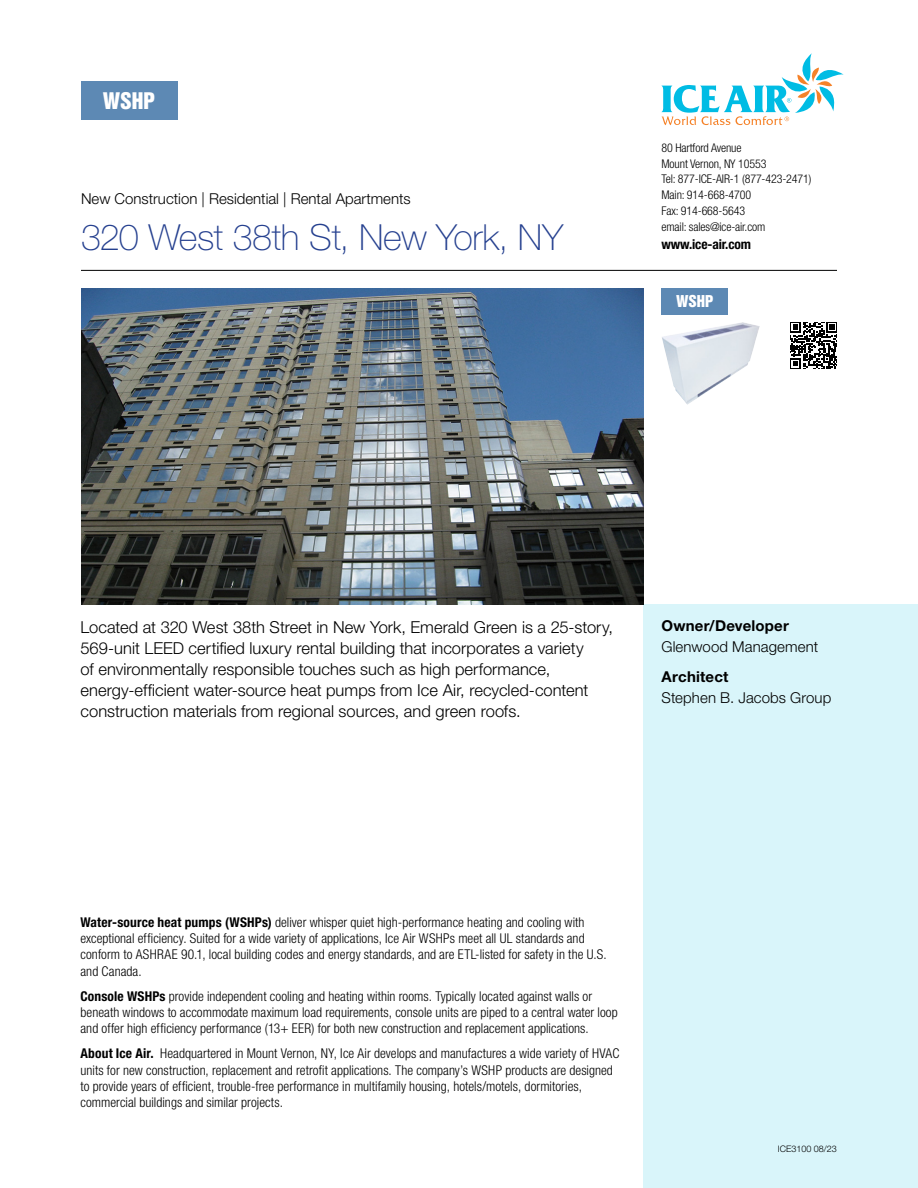
<style>
.page{position:relative;width:918px;height:1188px;background:#fff}
.page>*{position:absolute;margin:0;border:0;box-sizing:border-box;transform-origin:0 0}
.t1{font:100 36px "Helvetica Neue LT Std";letter-spacing:-.015em;color:#25408f}
.t2{font:21px "Helvetica Inserat";color:#fff}
.t3{font:300 16.5px/21px "Helvetica Neue LT Std";color:#000}
.t4{font:300 15px "Helvetica Neue LT Std";color:#000}
.t5{font:700 15px "Helvetica Neue LT Std";letter-spacing:.015em;color:#000}
.t6{font:15px "Helvetica Inserat";color:#fff}
.t7{font:300 condensed 13.5px/16.2px "Helvetica Neue LT Std";letter-spacing:.005em;color:#000}
.t8{font:700 condensed 13.5px "Helvetica Neue LT Std";letter-spacing:-.01em;color:#000}
.t9{font:300 condensed 12px/15.8px "Helvetica Neue LT Std";letter-spacing:-.01em;color:#000}
.t10{font:300 9px "Helvetica Neue LT Std";color:#000}
.s1{font-weight:700}
</style>
<div class="page">
<div style="left:644px;top:604px;width:274px;height:584px;background:#d9f5fa"></div>
<hr style="left:81px;top:270px;width:756px;height:1px;background:#000">
<img style="left:81px;top:288px;width:563px;height:316px">
<svg style="left:662px;top:53px;width:182px;height:72px"></svg>
<div style="left:81px;top:81px;width:96px;height:39px;background:#5d89b4"></div>
<div style="left:662px;top:288px;width:66px;height:26px;background:#5d89b4"></div>
<img style="left:662px;top:322px;width:98px;height:83px">
<svg style="left:790px;top:322px;width:47px;height:47px"></svg>
<h2 class="t2" style="left:103px;top:88px;width:54px">WSHP</h2>
<p class="t4" style="left:81px;top:189px;width:331px">New Construction | Residential | Rental Apartments</p>
<h1 class="t1" style="left:81px;top:216px;width:484px">320 West 38th St, New York, NY</h1>
<p class="t9" style="left:662px;top:140px;width:152px">80 Hartford Avenue<br>Mount Vernon, NY 10553<br>Tel: 877-ICE-AIR-1 (877-423-2471)<br>Main: 914-668-4700<br>Fax: 914-668-5643<br>email: sales@ice-air.com</p>
<p class="t8" style="left:662px;top:236px;width:91px">www.ice-air.com</p>
<p class="t6" style="left:676px;top:292px;width:39px">WSHP</p>
<p class="t3" style="left:81px;top:616px;width:534px">Located at 320 West 38th Street in New York, Emerald Green is a 25-story, 569-unit LEED certified luxury rental building that incorporates a variety<br>of environmentally responsible touches such as high performance, energy-efficient water-source heat pumps from Ice Air, recycled-content construction materials from regional sources, and green roofs.</p>
<p class="t5" style="left:662px;top:617px;width:129px">Owner/Developer</p>
<p class="t4" style="left:662px;top:638px;width:158px">Glenwood Management</p>
<p class="t5" style="left:662px;top:668px;width:69px">Architect</p>
<p class="t4" style="left:662px;top:689px;width:171px">Stephen B. Jacobs Group</p>
<p class="t7" style="left:81px;top:914px;width:528px"><span class="s1">Water-source heat pumps (WSHPs)</span> deliver whisper quiet high-performance heating and cooling with exceptional efficiency. Suited for a wide variety of applications, Ice Air WSHPs meet all UL standards and conform to ASHRAE 90.1, local building codes and energy standards, and are ETL-listed for safety in the U.S. and Canada.</p>
<p class="t7" style="left:81px;top:988px;width:539px"><span class="s1">Console WSHPs</span> provide independent cooling and heating within rooms. Typically located against walls or beneath windows to accommodate maximum load requirements, console units are piped to a central water loop and offer high efficiency performance (13+ EER) for both new construction and replacement applications.</p>
<p class="t7" style="left:81px;top:1045px;width:540px"><span class="s1">About Ice Air.</span> Headquartered in Mount Vernon, NY, Ice Air develops and manufactures a wide variety of HVAC units for new construction, replacement and retrofit applications. The company’s WSHP products are designed to provide years of efficient, trouble-free performance in multifamily housing, hotels/motels, dormitories, commercial buildings and similar projects.</p>
<p class="t10" style="left:778px;top:1143px;width:61px">ICE3100 08/23</p>
</div>
